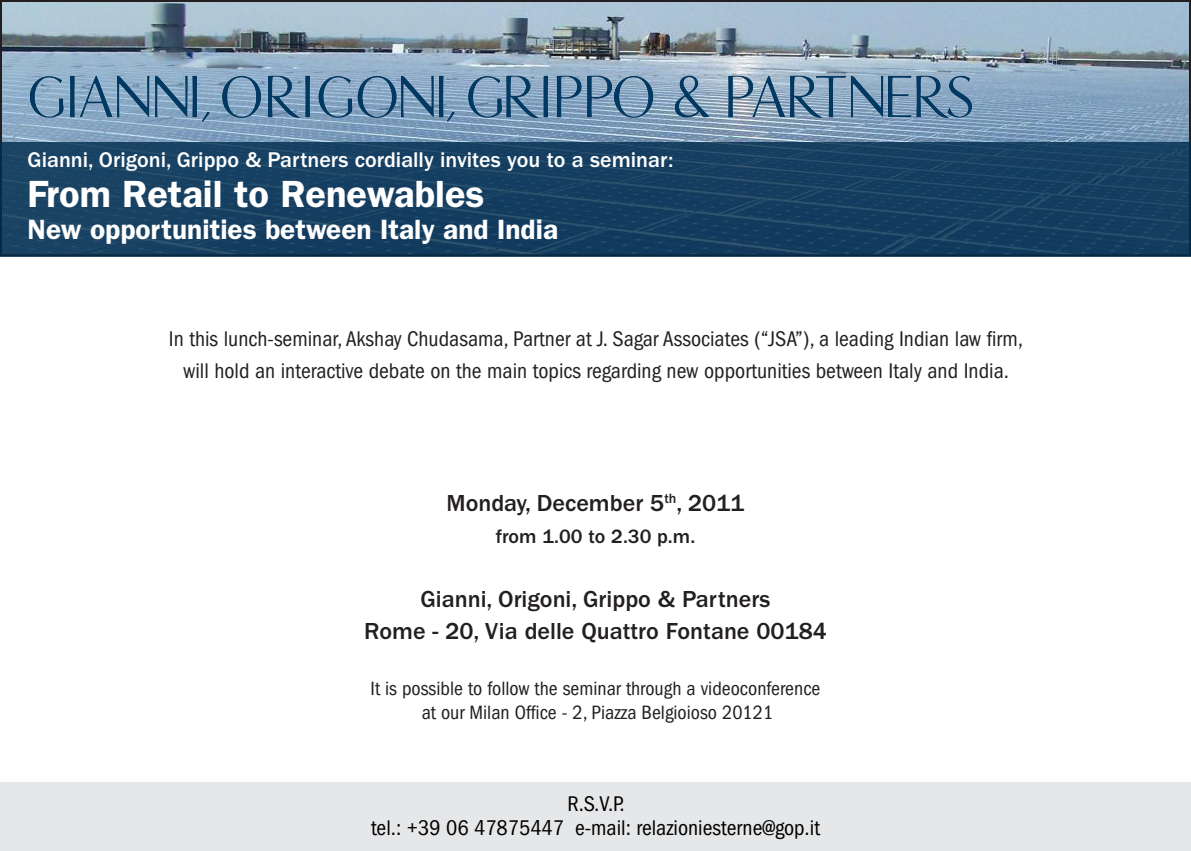
<style>
.page{position:relative;width:1191px;height:851px;background:#fff}
.page>*{position:absolute;margin:0;border:0;box-sizing:border-box;transform-origin:0 0}
.t1{font:600 38px "ITC Franklin Gothic Std";color:#fff}
.t2{font:600 28px "ITC Franklin Gothic Std";color:#fff}
.t3{font:500 24px "ITC Franklin Gothic Std";color:#231f20}
.t4{font:condensed 22px/32px "ITC Franklin Gothic Std";color:#231f20;text-align:center}
.t5{font:500 22px "ITC Franklin Gothic Std";color:#fff}
.t6{font:condensed 22px "ITC Franklin Gothic Std";color:#000}
.t7{font:condensed 20px "ITC Franklin Gothic Std";color:#231f20}
.t8{font:500 20px "ITC Franklin Gothic Std";color:#231f20}
</style>
<div class="page">
<img style="left:3px;top:3px;width:1185px;height:139px">
<div style="left:0;top:782px;width:1191px;height:68px;background:#e6e7e9"></div>
<svg style="left:0;top:142px;width:1191px;height:114px;background:#163f61"></svg>
<img style="left:28px;top:65px;width:945px;height:63px">
<p class="t5" style="left:28px;top:147px;width:647px">Gianni, Origoni, Grippo &amp; Partners cordially invites you to a seminar:</p>
<p class="t1" style="left:28px;top:171px;width:458px">From Retail to Renewables</p>
<p class="t2" style="left:28px;top:213px;width:532px">New opportunities between Italy and India</p>
<p class="t4" style="left:169px;top:323px;width:855px">In this lunch-seminar, Akshay Chudasama, Partner at J. Sagar Associates (“JSA”), a leading Indian law firm, will hold an interactive debate on the main topics regarding new opportunities between Italy and India.</p>
<p class="t3" style="left:446px;top:489px;width:299px">Monday, December 5<sup>th</sup>, 2011</p>
<p class="t8" style="left:496px;top:524px;width:201px">from 1.00 to 2.30 p.m.</p>
<p class="t3" style="left:420px;top:585px;width:351px">Gianni, Origoni, Grippo &amp; Partners</p>
<p class="t3" style="left:364px;top:617px;width:464px">Rome - 20, Via delle Quattro Fontane 00184</p>
<p class="t7" style="left:370px;top:676px;width:451px">It is possible to follow the seminar through a videoconference</p>
<p class="t7" style="left:422px;top:700px;width:353px">at our Milan Office - 2, Piazza Belgioioso 20121</p>
<p class="t6" style="left:567px;top:791px;width:59px">R.S.V.P.</p>
<p class="t6" style="left:371px;top:815px;width:450px">tel.: +39 06 47875447 e-mail: relazioniesterne@gop.it</p>
</div>
